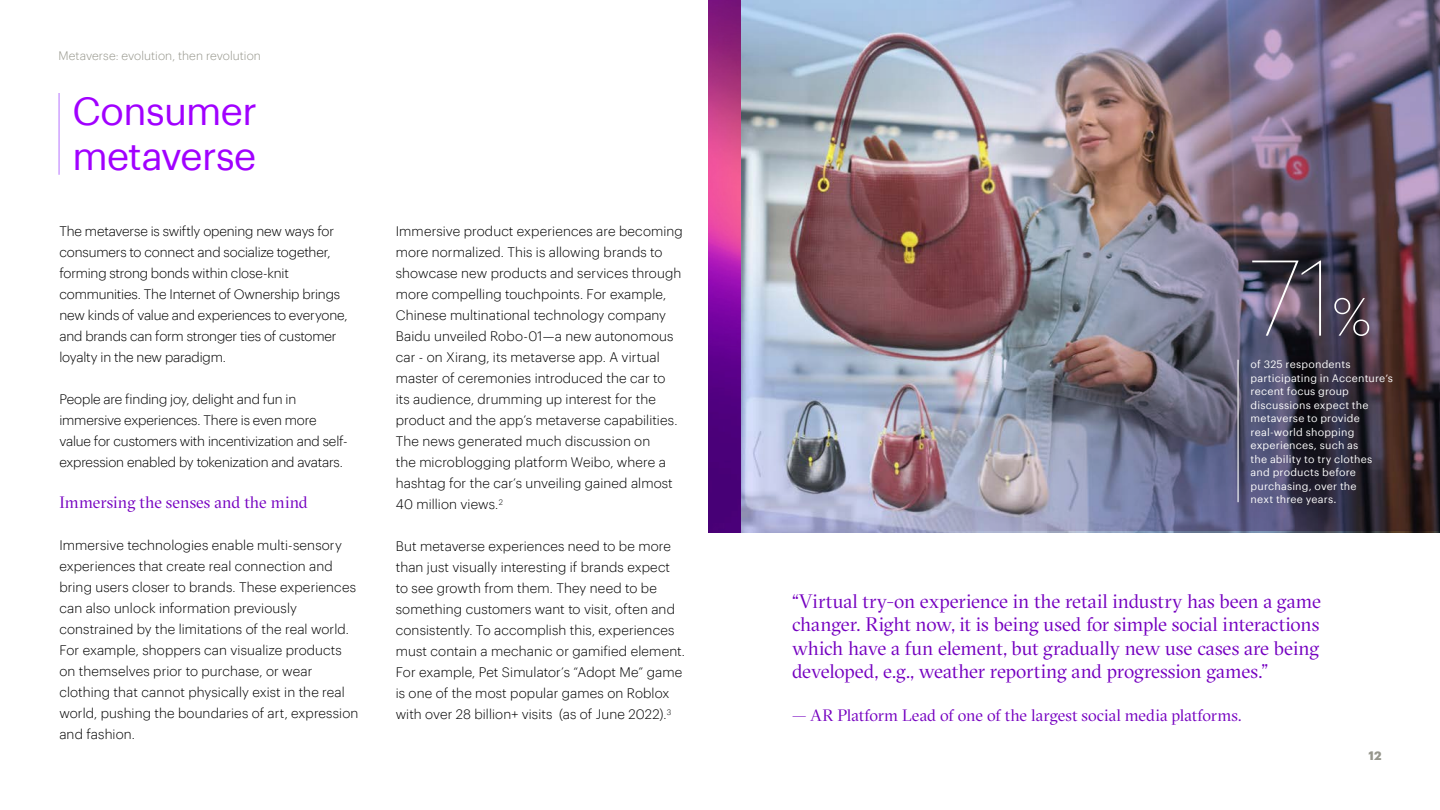
<style>
.page{position:relative;width:1440px;height:810px;background:#fff}
.page>*{position:absolute;margin:0;border:0;box-sizing:border-box;transform-origin:0 0}
.Stat_title{font:100 105px "Graphik";color:#fff}
.H4_Trend_title_-_Lar{font:39px/45px "Graphik";letter-spacing:-.03em;color:#a100ff}
.H6_Sectra_Book{font:19.5px/23.4px "GT Sectra Fine";letter-spacing:-.01em;color:#7500c0;text-align:justify}
.H6_Sectra_Book-2{font:16.5px "GT Sectra Fine";color:#7500c0}
.Sectra_Book_-_Body_T{font:16.5px "GT Sectra Fine";letter-spacing:.005em;color:#7500c0}
.Body{font:300 13.5px/21px "Graphik";letter-spacing:.005em;color:#000}
.Body-2{font:300 13.5px/21px "Graphik";letter-spacing:-.015em;color:#000}
.t1{font:300 12px "Graphik";letter-spacing:.005em;color:#96968c}
.t2{font:700 12px "Graphik";color:#96968c}
.Stat_text{font:10.5px/13.5px "Graphik";letter-spacing:.02em;color:#fff}
.s1{font-weight:200;font-size:52.5px}
</style>
<div class="page">
<img style="left:744px;top:0;width:696px;height:531px">
<hr style="left:58px;top:93px;width:2px;height:82px;background:#be82ff">
<hr style="left:1238px;top:360px;width:1px;height:142px;background:#fff">
<img style="left:708px;top:0;width:33px;height:532px">
<p class="t1" style="left:58px;top:47px;width:204px">Metaverse: evolution, then revolution</p>
<p class="H4_Trend_title_-_Lar" style="left:72px;top:85px;width:187px">Consumer metaverse</p>
<p class="Body-2" style="left:59px;top:220px;width:290px">The metaverse is swiftly opening new ways for consumers to connect and socialize together, forming strong bonds within close-knit communities. The Internet of Ownership brings new kinds of value and experiences to everyone, and brands can form stronger ties of customer loyalty in the new paradigm.</p>
<p class="Body-2" style="left:59px;top:388px;width:290px">People are finding joy, delight and fun in immersive experiences. There is even more value for customers with incentivization and self&shy;expression enabled by tokenization and avatars.</p>
<p class="Sectra_Book_-_Body_T" style="left:59px;top:493px;width:250px">Immersing the senses and the mind</p>
<p class="Body" style="left:59px;top:533px;width:301px">Immersive technologies enable multi-sensory experiences that create real connection and bring users closer to brands. These experiences can also unlock information previously constrained by the limitations of the real world.<br>For example, shoppers can visualize products on themselves prior to purchase, or wear clothing that cannot physically exist in the real world, pushing the boundaries of art, expression and fashion.</p>
<p class="Body" style="left:396px;top:220px;width:289px">Immersive product experiences are becoming more normalized. This is allowing brands to showcase new products and services through more compelling touchpoints. For example, Chinese multinational technology company Baidu unveiled Robo-01—a new autonomous car - on Xirang, its metaverse app. A virtual master of ceremonies introduced the car to its audience, drumming up interest for the product and the app’s metaverse capabilities.<br>The news generated much discussion on<br>the microblogging platform Weibo, where a hashtag for the car’s unveiling gained almost</p>
<p class="Body" style="left:396px;top:493px;width:109px">40 million views.<sup>2</sup></p>
<p class="Body" style="left:396px;top:535px;width:291px">But metaverse experiences need to be more than just visually interesting if brands expect to see growth from them. They need to be something customers want to visit, often and consistently. To accomplish this, experiences must contain a mechanic or gamified element.<br>For example, Pet Simulator’s “Adopt Me” game is one of the most popular games on Roblox with over 28 billion+ visits (as of June 2022).<sup>3</sup></p>
<p class="Stat_title" style="left:1250px;top:223px;width:123px">71<span class="s1">%</span></p>
<p class="Stat_text" style="left:1251px;top:357px;width:144px">of 325 respondents participating in Accenture’s recent focus group discussions expect the metaverse to provide real-world shopping experiences, such as<br>the ability to try clothes and products before purchasing, over the<br>next three years.</p>
<p class="H6_Sectra_Book" style="left:792px;top:590px;width:531px">“Virtual try-on experience in the retail industry has been a game changer. Right now, it is being used for simple social interactions which have a fun element, but gradually new use cases are being developed, e.g., weather reporting and progression games.”</p>
<p class="H6_Sectra_Book-2" style="left:792px;top:706px;width:452px">— AR Platform Lead of one of the largest social media platforms.</p>
<p class="t2" style="left:1368px;top:746px;width:15px">12</p>
</div>
